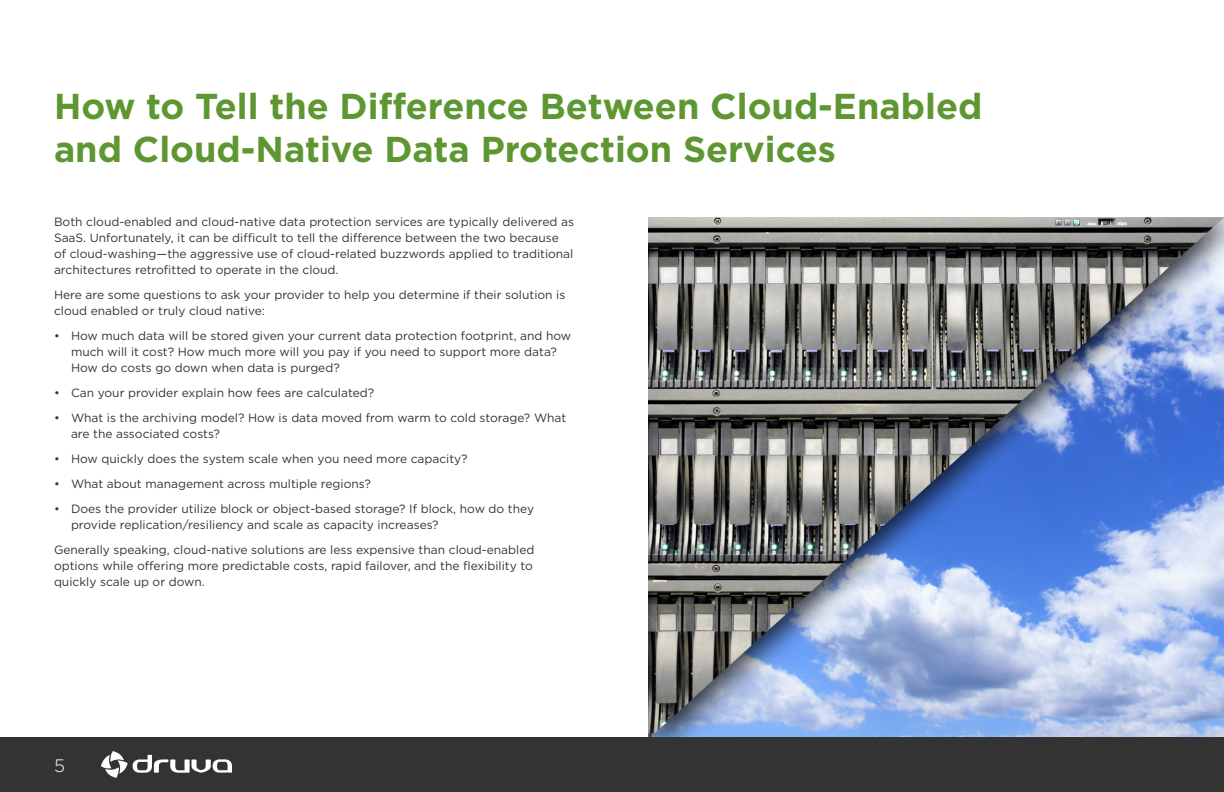
<style>
.page{position:relative;width:1224px;height:792px;background:#fff}
.page>*{position:absolute;margin:0;border:0;box-sizing:border-box;transform-origin:0 0}
.t1{font:700 36px/43.2px "Gotham";color:#5e9732}
.t2{font:300 18px "Gotham";color:#fff}
.t3{font:12px/16px "Gotham";color:#333}
</style>
<div class="page">
<img style="left:648px;top:217px;width:576px;height:520px">
<div style="left:0;top:737px;width:1224px;height:55px;background:#333"></div>
<svg style="left:101px;top:751px;width:131px;height:27px"></svg>
<h1 class="t1" style="left:54px;top:84px;width:930px">How to Tell the Difference Between Cloud-Enabled and Cloud-Native Data Protection Services</h1>
<p class="t3" style="left:54px;top:213px;width:522px">Both cloud-enabled and cloud-native data protection services are typically delivered as SaaS. Unfortunately, it can be difficult to tell the difference between the two because of cloud-washing—the aggressive use of cloud-related buzzwords applied to traditional architectures retrofitted to operate in the cloud.</p>
<p class="t3" style="left:54px;top:286px;width:513px">Here are some questions to ask your provider to help you determine if their solution is cloud enabled or truly cloud native:</p>
<p class="t3" style="left:71px;top:327px;width:502px;text-indent:-17px">• How much data will be stored given your current data protection footprint, and how much will it cost? How much more will you pay if you need to support more data?<br>How do costs go down when data is purged?</p>
<p class="t3" style="left:54px;top:384px;width:322px">• Can your provider explain how fees are calculated?</p>
<p class="t3" style="left:71px;top:409px;width:497px;text-indent:-17px">• What is the archiving model? How is data moved from warm to cold storage? What are the associated costs?</p>
<p class="t3" style="left:54px;top:450px;width:415px">• How quickly does the system scale when you need more capacity?</p>
<p class="t3" style="left:54px;top:475px;width:318px">• What about management across multiple regions?</p>
<p class="t3" style="left:71px;top:500px;width:465px;text-indent:-17px">• Does the provider utilize block or object-based storage? If block, how do they provide replication/resiliency and scale as capacity increases?</p>
<p class="t3" style="left:54px;top:541px;width:482px">Generally speaking, cloud-native solutions are less expensive than cloud-enabled options while offering more predictable costs, rapid failover, and the flexibility to quickly scale up or down.</p>
<h2 class="t2" style="left:54px;top:754px;width:12px">5</h2>
</div>
